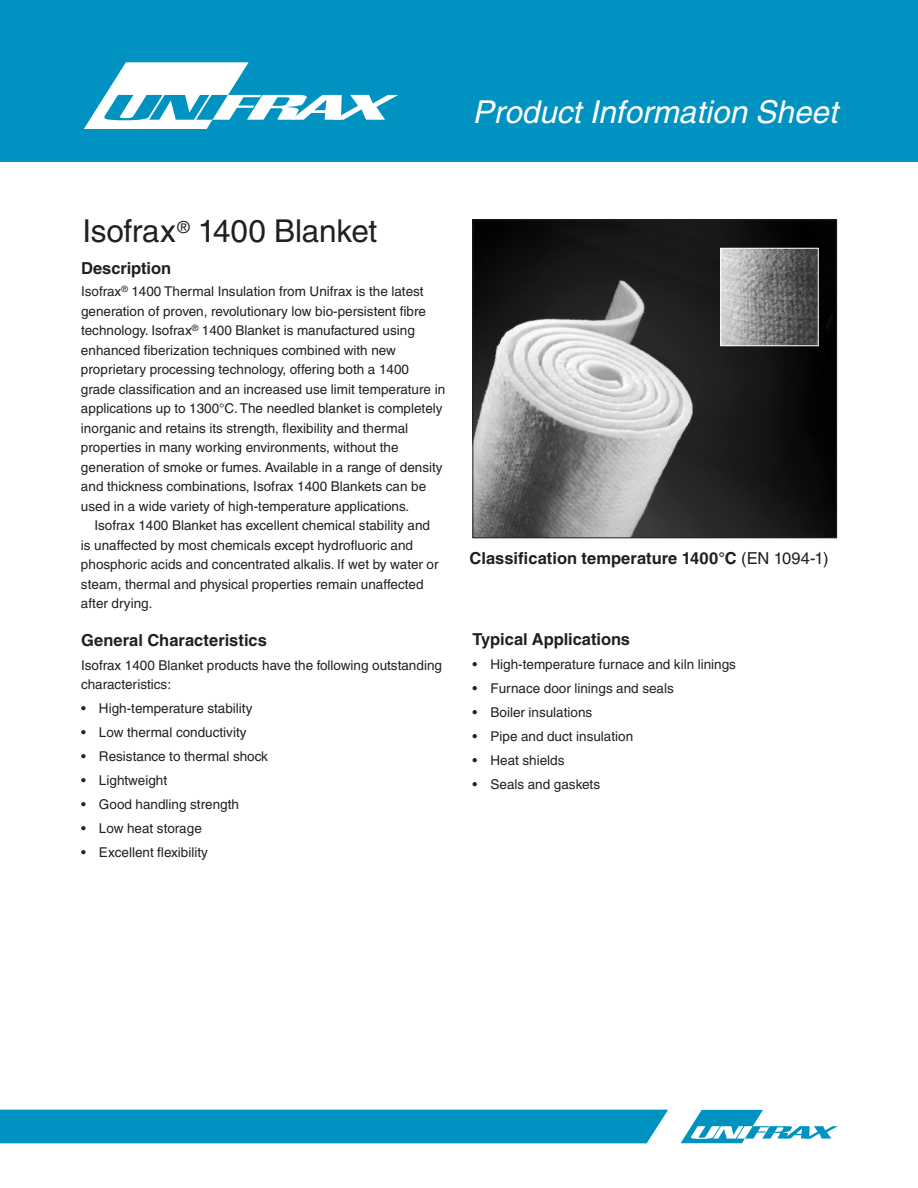
<style>
.page{position:relative;width:918px;height:1188px;background:#fff}
.page>*{position:absolute;margin:0;border:0;box-sizing:border-box;transform-origin:0 0}
.t1{font:italic 31.5px "Helvetica";color:#fff}
.t2{font:31.5px "Helvetica";letter-spacing:-.01em;color:#231f20}
.t3{font:700 16.5px "Helvetica";color:#231f20}
.t4{font:13.5px/19.5px "Helvetica";color:#231f20}
.s1{font-weight:400}
</style>
<div class="page">
<div style="left:0;top:0;width:918px;height:162px;background:#0093c2"></div>
<svg style="left:84px;top:62px;width:314px;height:67px"></svg>
<img style="left:474px;top:222px;width:361px;height:314px">
<div style="left:472px;top:220px;width:365px;height:318px;border:1px solid #231f20"></div>
<svg style="left:681px;top:1110px;width:157px;height:33px"></svg>
<div style="left:0;top:1110px;width:668px;height:33px;background:#0093c2"></div>
<img style="left:722px;top:250px;width:95px;height:94px">
<div style="left:720px;top:248px;width:99px;height:98px;border:1px solid #fff"></div>
<h1 class="t1" style="left:472px;top:94px;width:367px">Product Information Sheet</h1>
<h1 class="t2" style="left:82px;top:213px;width:296px">Isofrax<sup>®</sup> 1400 Blanket</h1>
<p class="t3" style="left:81px;top:258px;width:92px">Description</p>
<p class="t4" style="left:81px;top:282px;width:366px">Isofrax<sup>®</sup> 1400 Thermal Insulation from Unifrax is the latest generation of proven, revolutionary low bio-persistent fibre technology. Isofrax<sup>®</sup> 1400 Blanket is manufactured using enhanced fiberization techniques combined with new proprietary processing technology, offering both a 1400 grade classification and an increased use limit temperature in applications up to 1300°C. The needled blanket is completely inorganic and retains its strength, flexibility and thermal properties in many working environments, without the generation of smoke or fumes. Available in a range of density and thickness combinations, Isofrax 1400 Blankets can be used in a wide variety of high-temperature applications.</p>
<p class="t4" style="left:81px;top:516px;width:359px;text-indent:14px">Isofrax 1400 Blanket has excellent chemical stability and is unaffected by most chemicals except hydrofluoric and phosphoric acids and concentrated alkalis. If wet by water or steam, thermal and physical properties remain unaffected after drying.</p>
<p class="t3" style="left:81px;top:630px;width:188px">General Characteristics</p>
<p class="t4" style="left:81px;top:655px;width:363px">Isofrax 1400 Blanket products have the following outstanding characteristics:</p>
<p class="t4" style="left:81px;top:699px;width:173px">• High-temperature stability</p>
<p class="t4" style="left:81px;top:723px;width:167px">• Low thermal conductivity</p>
<p class="t4" style="left:81px;top:747px;width:189px">• Resistance to thermal shock</p>
<p class="t4" style="left:81px;top:771px;width:88px">• Lightweight</p>
<p class="t4" style="left:81px;top:795px;width:159px">• Good handling strength</p>
<p class="t4" style="left:81px;top:819px;width:122px">• Low heat storage</p>
<p class="t4" style="left:81px;top:843px;width:128px">• Excellent flexibility</p>
<p class="t3" style="left:470px;top:549px;width:361px">Classification temperature 1400°C <span class="s1">(EN 1094-1)</span></p>
<p class="t3" style="left:472px;top:630px;width:159px">Typical Applications</p>
<p class="t4" style="left:472px;top:655px;width:265px">• High-temperature furnace and kiln linings</p>
<p class="t4" style="left:472px;top:679px;width:203px">• Furnace door linings and seals</p>
<p class="t4" style="left:472px;top:703px;width:121px">• Boiler insulations</p>
<p class="t4" style="left:472px;top:727px;width:162px">• Pipe and duct insulation</p>
<p class="t4" style="left:472px;top:751px;width:94px">• Heat shields</p>
<p class="t4" style="left:472px;top:775px;width:129px">• Seals and gaskets</p>
</div>
